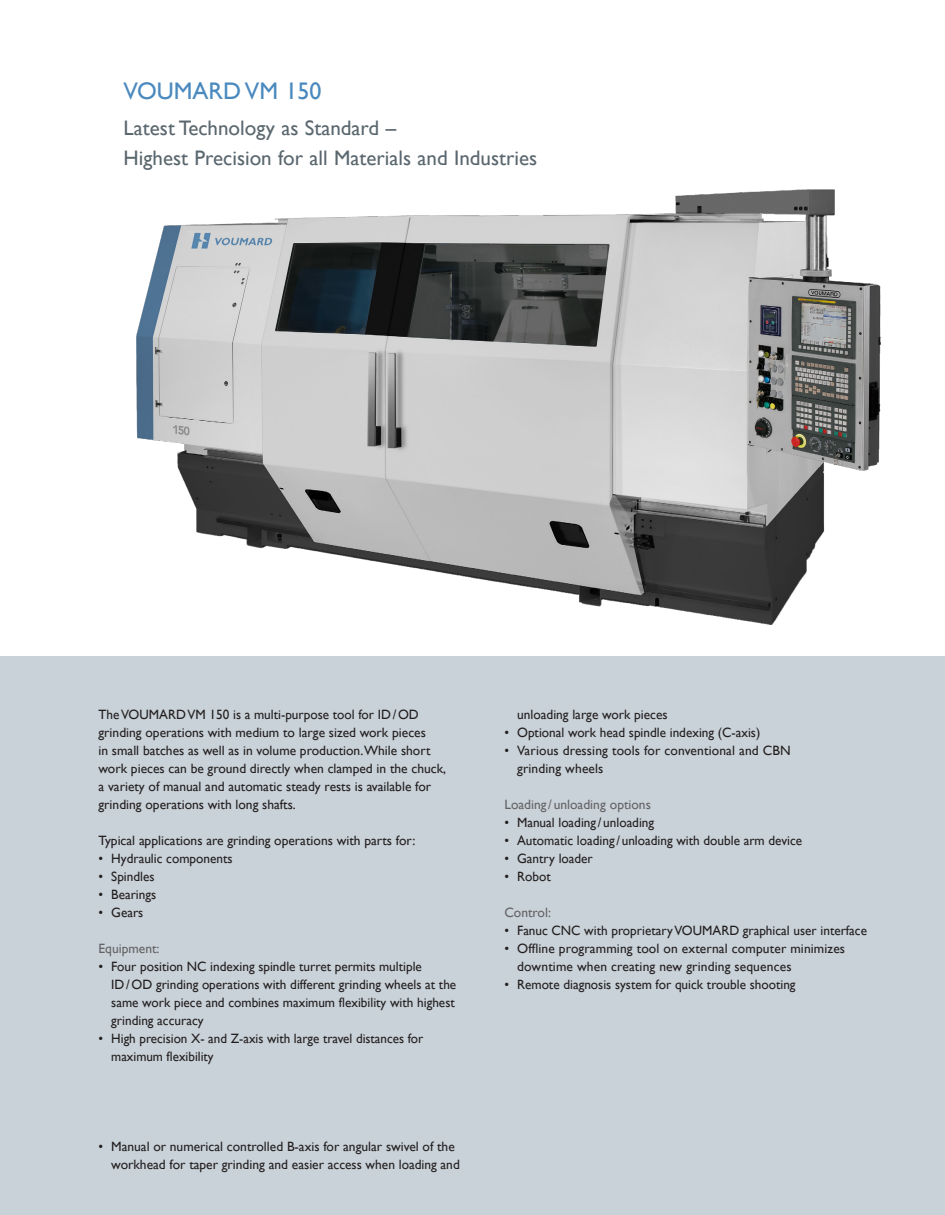
<style>
.page{position:relative;width:945px;height:1215px;background:#fff}
.page>*{position:absolute;margin:0;border:0;box-sizing:border-box;transform-origin:0 0}
.t1{font:24px "Gill Sans";color:#4a89be}
.t2{font:21px/30px "Gill Sans";color:#5a676e}
.t3{font:13.5px/18px "Gill Sans";color:#231f20}
.t4{font:13.5px "Gill Sans";color:#636366}
</style>
<div class="page">
<div style="left:0;top:656px;width:945px;height:559px;background:#c9d2d8"></div>
<img style="left:136px;top:189px;width:744px;height:435px">
<h1 class="t1" style="left:124px;top:76px;width:199px">VOUMARD VM 150</h1>
<h2 class="t2" style="left:124px;top:112px;width:415px">Latest Technology as Standard –<br>Highest Precision for all Materials and Industries</h2>
<p class="t3" style="left:99px;top:705px;width:349px">The VOUMARDVM 150 is a multi-purpose tool for ID/OD grinding operations with medium to large sized work pieces<br>in small batches as well as in volume production.While short work pieces can be ground directly when clamped in the chuck, a variety of manual and automatic steady rests is available for grinding operations with long shafts.</p>
<p class="t3" style="left:99px;top:831px;width:318px">Typical applications are grinding operations with parts for:</p>
<p class="t3" style="left:99px;top:849px;width:135px">• Hydraulic components</p>
<p class="t3" style="left:99px;top:867px;width:58px">• Spindles</p>
<p class="t3" style="left:99px;top:885px;width:59px">• Bearings</p>
<p class="t3" style="left:99px;top:903px;width:46px">• Gears</p>
<p class="t4" style="left:99px;top:940px;width:63px">Equipment:</p>
<p class="t3" style="left:111px;top:957px;width:347px;text-indent:-13px">• Four position NC indexing spindle turret permits multiple ID/OD grinding operations with different grinding wheels at the same work piece and combines maximum flexibility with highest grinding accuracy</p>
<p class="t3" style="left:111px;top:1029px;width:314px;text-indent:-13px">• High precision X- and Z-axis with large travel distances for maximum flexibility</p>
<p class="t3" style="left:111px;top:1137px;width:350px;text-indent:-13px">• Manual or numerical controlled B-axis for angular swivel of the workhead for taper grinding and easier access when loading and</p>
<p class="t3" style="left:517px;top:705px;width:152px">unloading large work pieces</p>
<p class="t3" style="left:504px;top:723px;width:257px">• Optional work head spindle indexing (C-axis)</p>
<p class="t3" style="left:517px;top:741px;width:275px;text-indent:-13px">• Various dressing tools for conventional and CBN grinding wheels</p>
<p class="t4" style="left:504px;top:796px;width:148px">Loading /unloading options</p>
<p class="t3" style="left:504px;top:813px;width:151px">• Manual loading / unloading</p>
<p class="t3" style="left:504px;top:831px;width:299px">• Automatic loading / unloading with double arm device</p>
<p class="t3" style="left:504px;top:849px;width:90px">• Gantry loader</p>
<p class="t3" style="left:504px;top:867px;width:48px">• Robot</p>
<p class="t4" style="left:504px;top:904px;width:48px">Control:</p>
<p class="t3" style="left:504px;top:921px;width:364px">• Fanuc CNC with proprietary VOUMARD graphical user interface</p>
<p class="t3" style="left:517px;top:939px;width:330px;text-indent:-13px">• Offline programming tool on external computer minimizes downtime when creating new grinding sequences</p>
<p class="t3" style="left:504px;top:975px;width:293px">• Remote diagnosis system for quick trouble shooting</p>
</div>
